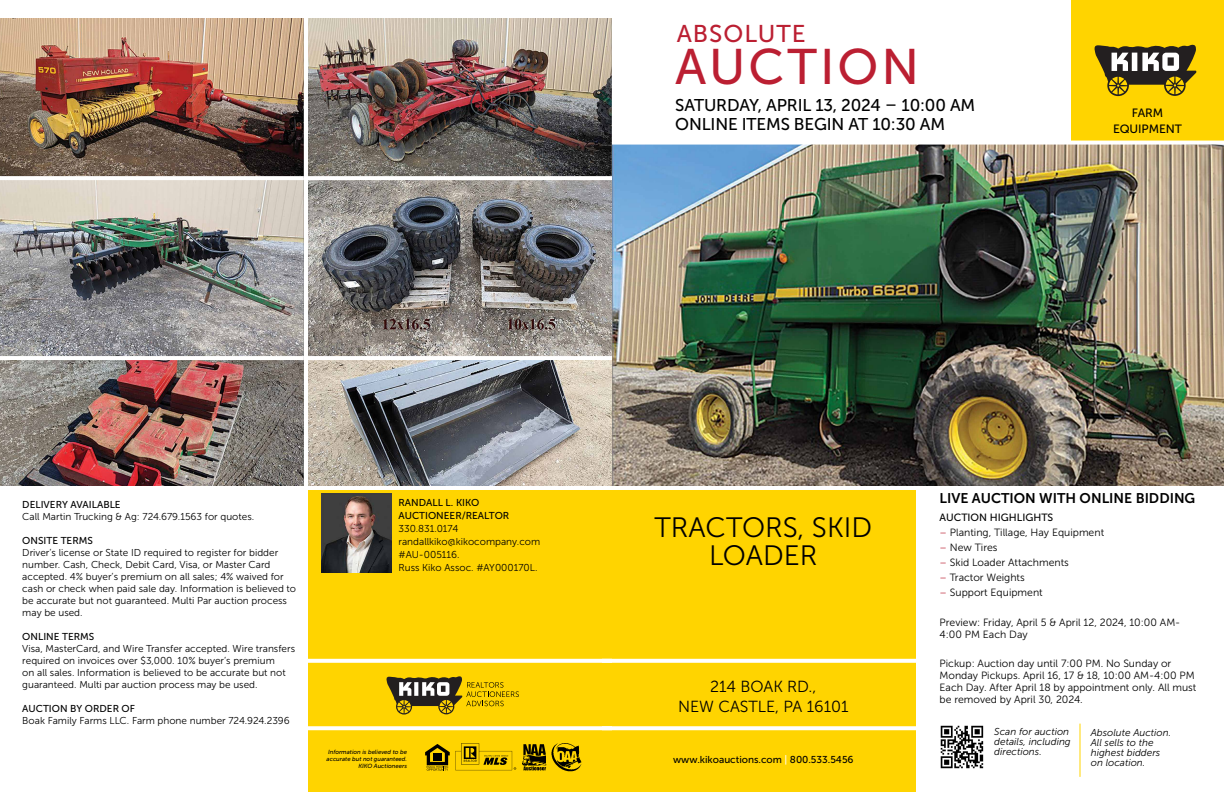
<style>
.page{position:relative;width:1224px;height:792px;background:#fff}
.page>*{position:absolute;margin:0;border:0;box-sizing:border-box;transform-origin:0 0}
.t1{font:49.9px "Museo Sans 500";letter-spacing:.06em;color:#bb1f32}
.t2{font:28px/28px "Museo Sans 300";color:#000;text-align:center}
.t3{font:24.2px "Museo Sans 500";letter-spacing:.04em;color:#bb1f32}
.t4{font:17px/19px "Museo Sans 500";letter-spacing:-.01em;color:#000}
.t5{font:16px/20px "Museo Sans 300";color:#000;text-align:center}
.t6{font:14px "Museo Sans 700";color:#000}
.t7{font:12px/16px "Museo Sans 500";letter-spacing:-.01em;color:#000;text-align:center}
.t8{font:10.5px/12px "Museo Sans 300";color:#000}
.t9{font:10.5px "Museo Sans 500";color:#000}
.t10{font:10px/12px "Museo Sans 300";color:#000}
.t11{font:10px/13px "Museo Sans 500";color:#000}
.t12{font:italic 10px/10px "Museo Sans 300";color:#000}
.t13{font:italic 6px/7px "Museo Sans 500";color:#000;text-align:right}
.s1{color:#fff}
.s2{color:#bb1f32}
</style>
<div class="page">
<img style="left:308px;top:180px;width:304px;height:176px">
<img style="left:308px;top:18px;width:304px;height:158px">
<svg style="left:308px;top:360px;width:304px;height:126px;background:#919090"></svg>
<svg style="left:308px;top:176px;width:304px;height:1px"></svg>
<img style="left:0;top:180px;width:304px;height:176px">
<img style="left:0;top:18px;width:304px;height:158px">
<img style="left:0;top:360px;width:304px;height:126px">
<svg style="left:0;top:176px;width:304px;height:4px"></svg>
<div style="left:306px;top:486px;width:306px;height:306px;background:#ffd400"></div>
<svg style="left:522px;top:744px;width:24px;height:26px"></svg>
<svg style="left:425px;top:743px;width:91px;height:28px"></svg>
<img style="left:552px;top:743px;width:29px;height:28px">
<svg style="left:387px;top:676px;width:132px;height:39px"></svg>
<svg style="left:308px;top:726px;width:294px;height:4px"></svg>
<svg style="left:308px;top:659px;width:294px;height:4px"></svg>
<img style="left:322px;top:494px;width:70px;height:78px">
<hr style="left:306px;top:486px;width:306px;height:4px;background:#fff">
<hr style="left:304px;top:487px;width:4px;height:305px;background:#fff">
<img style="left:612px;top:145px;width:612px;height:341px">
<div style="left:1071px;top:0;width:153px;height:144px;background:#ffd400"></div>
<div style="left:612px;top:486px;width:306px;height:306px;background:#ffd400"></div>
<img style="left:940px;top:725px;width:44px;height:44px">
<hr style="left:1080px;top:724px;width:1px;height:53px;background:#ffd400">
<svg style="left:602px;top:726px;width:314px;height:4px"></svg>
<svg style="left:602px;top:659px;width:314px;height:4px"></svg>
<hr style="left:612px;top:486px;width:612px;height:4px;background:#fff">
<svg style="left:612px;top:141px;width:612px;height:4px"></svg>
<hr style="left:916px;top:486px;width:4px;height:306px;background:#fff">
<svg style="left:1094px;top:44px;width:103px;height:52px"></svg>
<h3 class="t3" style="left:677px;top:21px;width:130px">ABSOLUTE</h3>
<h1 class="t1" style="left:675px;top:39px;width:245px">AUCTION</h1>
<h3 class="t4" style="left:675px;top:96px;width:301px">SATURDAY, APRIL 13, 2024 – 10:00 AM<br>ONLINE ITEMS BEGIN AT 10:30 AM</h3>
<p class="t7" style="left:1113px;top:105px;width:70px">FARM<br>EQUIPMENT</p>
<p class="t11" style="left:22px;top:498px;width:100px">DELIVERY AVAILABLE</p>
<p class="t10" style="left:22px;top:510px;width:233px">Call Martin Trucking &amp; Ag: 724.679.1563 for quotes.</p>
<p class="t11" style="left:22px;top:534px;width:72px">ONSITE TERMS</p>
<p class="t10" style="left:22px;top:546px;width:275px">Driver’s license or State ID required to register for bidder number. Cash, Check, Debit Card, Visa, or Master Card accepted. 4% buyer’s premium on all sales; 4% waived for cash or check when paid sale day. Information is believed to be accurate but not guaranteed. Multi Par auction process may be used.</p>
<p class="t11" style="left:22px;top:630px;width:74px">ONLINE TERMS</p>
<p class="t10" style="left:22px;top:642px;width:274px">Visa, MasterCard, and Wire Transfer accepted. Wire transfers required on invoices over $3,000. 10% buyer’s premium<br>on all sales. Information is believed to be accurate but not guaranteed. Multi par auction process may be used.</p>
<p class="t11" style="left:22px;top:702px;width:114px">AUCTION BY ORDER OF</p>
<p class="t10" style="left:22px;top:714px;width:269px">Boak Family Farms LLC. Farm phone number 724.924.2396</p>
<p class="t11" style="left:399px;top:496px;width:112px">RANDALL L. KIKO<br>AUCTIONEER/REALTOR</p>
<p class="t10" style="left:399px;top:522px;width:143px;line-height:13px">330.831.0174 randallkiko@kikocompany.com #AU-005116.<br>Russ Kiko Assoc. #AY000170L.</p>
<p class="t13" style="left:327px;top:748px;width:82px">Information is believed to be accurate but not guaranteed.<br>KIKO Auctioneers</p>
<h2 class="t2" style="left:654px;top:513px;width:219px">TRACTORS, SKID<br>LOADER</h2>
<h3 class="t5" style="left:678px;top:677px;width:172px">214 BOAK RD.,<br>NEW CASTLE, PA 16101</h3>
<p class="t11" style="left:673px;top:753px;width:182px">www.kikoauctions.com <span class="s1">|</span> 800.533.5456</p>
<h3 class="t6" style="left:940px;top:490px;width:257px">LIVE AUCTION WITH ONLINE BIDDING</h3>
<p class="t9" style="left:940px;top:512px;width:115px">AUCTION HIGHLIGHTS</p>
<p class="t8" style="left:940px;top:527px;width:166px"><span class="s2">–</span> Planting, Tillage, Hay Equipment</p>
<p class="t8" style="left:940px;top:542px;width:59px"><span class="s2">–</span> New Tires</p>
<p class="t8" style="left:940px;top:557px;width:131px"><span class="s2">–</span> Skid Loader Attachments</p>
<p class="t8" style="left:940px;top:571px;width:87px"><span class="s2">–</span> Tractor Weights</p>
<p class="t8" style="left:940px;top:586px;width:105px"><span class="s2">–</span> Support Equipment</p>
<p class="t8" style="left:940px;top:616px;width:242px">Preview: Friday, April 5 &amp; April 12, 2024, 10:00 AM-<br>4:00 PM Each Day</p>
<p class="t8" style="left:940px;top:658px;width:258px">Pickup: Auction day until 7:00 PM. No Sunday or Monday Pickups. April 16, 17 &amp; 18, 10:00 AM-4:00 PM Each Day. After April 18 by appointment only. All must be removed by April 30, 2024.</p>
<p class="t12" style="left:994px;top:726px;width:78px">Scan for auction details, including directions.</p>
<p class="t12" style="left:1091px;top:727px;width:82px">Absolute Auction.<br>All sells to the highest bidders on location.</p>
</div>
